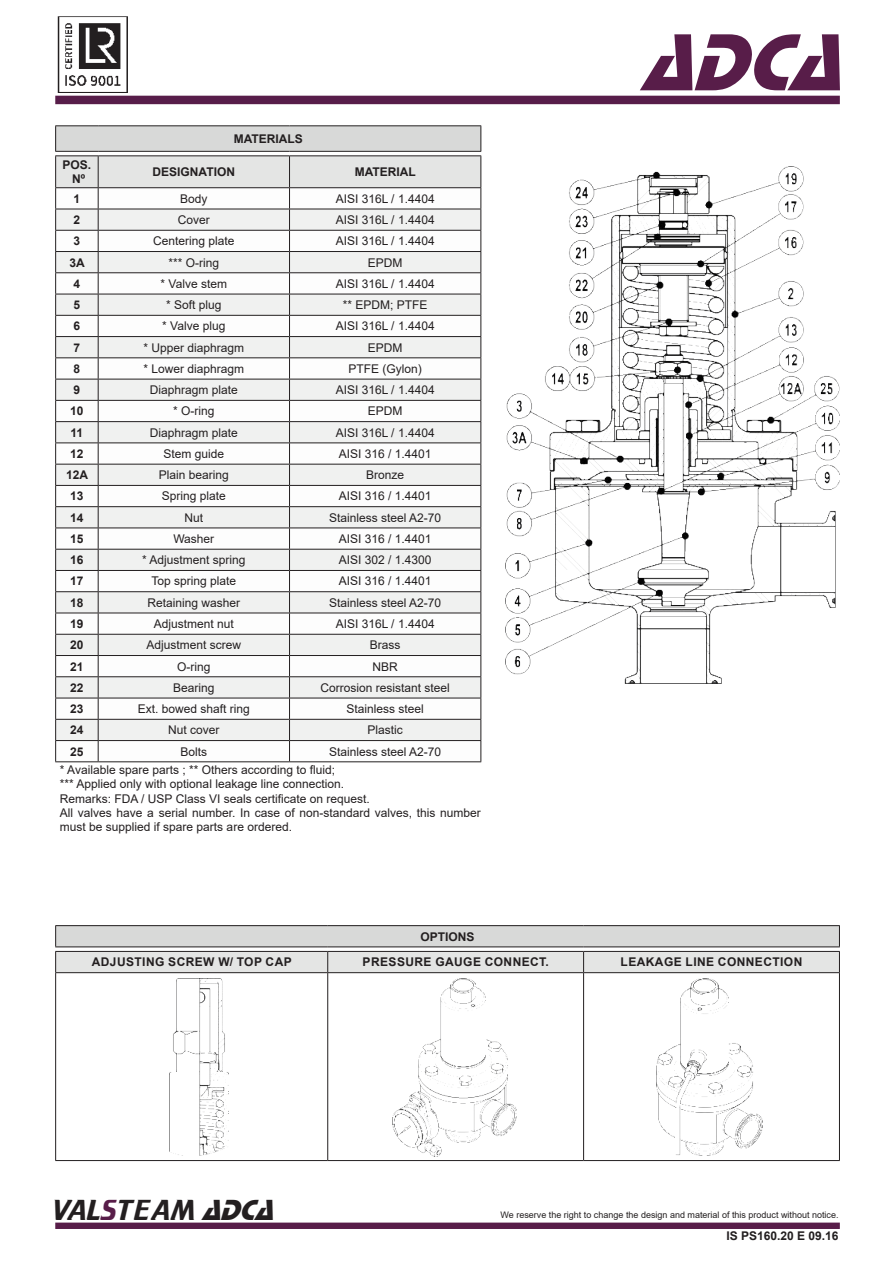
<style>
.page{position:relative;width:893px;height:1263px;background:#fff}
.page>*{position:absolute;margin:0;border:0;box-sizing:border-box;transform-origin:0 0}
.t1{font:italic 84px "Stop D";color:#581d49}
.t2{font:30px "Trekker";color:#231f20}
.t3{font:12px/14.4px "Arial";color:#231f20}
.t4{font:700 12px/14.4px "Arial";color:#231f20;text-align:center}
.t5{font:700 12px "Arial";letter-spacing:.035em;color:#231f20}
.t6{font:9px "Arial";color:#231f20}
.s1{color:#581d49}
.s2{font-family:"Stop D";font-style:italic}
</style>
<div class="page">
<div style="left:55px;top:96px;width:785px;height:8px;background:#571d4a"></div>
<div style="left:55px;top:1222px;width:785px;height:7px;background:#581d49;border:2px solid #581d49"></div>
<img style="left:57px;top:16px;width:71px;height:76px">
<hr style="left:55px;top:125px;width:43px;height:1px;background:#231f20">
<hr style="left:98px;top:125px;width:192px;height:1px;background:#231f20">
<hr style="left:290px;top:125px;width:191px;height:1px;background:#231f20">
<svg style="left:55px;top:126px;width:426px;height:635px"></svg>
<hr style="left:55px;top:761px;width:43px;height:1px;background:#231f20">
<hr style="left:98px;top:761px;width:192px;height:1px;background:#231f20">
<hr style="left:290px;top:761px;width:191px;height:1px;background:#231f20">
<img style="left:170px;top:979px;width:58px;height:177px">
<img style="left:392px;top:978px;width:125px;height:179px">
<img style="left:657px;top:978px;width:106px;height:177px">
<img style="left:505px;top:167px;width:335px;height:516px">
<hr style="left:55px;top:973px;width:1px;height:187px;background:#231f20">
<hr style="left:327px;top:973px;width:1px;height:187px;background:#231f20">
<hr style="left:583px;top:973px;width:1px;height:187px;background:#231f20">
<hr style="left:839px;top:973px;width:1px;height:187px;background:#231f20">
<hr style="left:55px;top:1160px;width:273px;height:1px;background:#231f20">
<hr style="left:328px;top:1160px;width:256px;height:1px;background:#231f20">
<hr style="left:584px;top:1160px;width:256px;height:1px;background:#231f20">
<hr style="left:55px;top:925px;width:273px;height:1px;background:#231f20">
<hr style="left:328px;top:925px;width:256px;height:1px;background:#231f20">
<hr style="left:584px;top:925px;width:256px;height:1px;background:#231f20">
<svg style="left:55px;top:926px;width:785px;height:46px;background:#d7d7d6"></svg>
<hr style="left:55px;top:972px;width:273px;height:1px;background:#231f20">
<hr style="left:328px;top:972px;width:256px;height:1px;background:#231f20">
<hr style="left:584px;top:972px;width:256px;height:1px;background:#231f20">
<p class="t4" style="left:234px;top:133px;width:71px">MATERIALS</p>
<p class="t4" style="left:63px;top:159px;width:30px">POS.<br>Nº</p>
<p class="t4" style="left:153px;top:166px;width:84px">DESIGNATION</p>
<p class="t4" style="left:355px;top:166px;width:63px">MATERIAL</p>
<p class="t4" style="left:74px;top:192px;width:8px">1</p>
<p class="t3" style="left:180px;top:192px;width:29px">Body</p>
<p class="t3" style="left:336px;top:192px;width:100px">AISI 316L / 1.4404</p>
<p class="t4" style="left:74px;top:214px;width:8px">2</p>
<p class="t3" style="left:178px;top:214px;width:34px">Cover</p>
<p class="t3" style="left:336px;top:214px;width:100px">AISI 316L / 1.4404</p>
<p class="t4" style="left:74px;top:235px;width:8px">3</p>
<p class="t3" style="left:153px;top:235px;width:83px">Centering plate</p>
<p class="t3" style="left:336px;top:235px;width:100px">AISI 316L / 1.4404</p>
<p class="t4" style="left:69px;top:256px;width:17px">3A</p>
<p class="t3" style="left:168px;top:256px;width:52px">*** O-ring</p>
<p class="t3" style="left:368px;top:256px;width:36px">EPDM</p>
<p class="t4" style="left:74px;top:277px;width:8px">4</p>
<p class="t3" style="left:161px;top:277px;width:68px">* Valve stem</p>
<p class="t3" style="left:336px;top:277px;width:100px">AISI 316L / 1.4404</p>
<p class="t4" style="left:74px;top:299px;width:8px">5</p>
<p class="t3" style="left:166px;top:299px;width:57px">* Soft plug</p>
<p class="t3" style="left:343px;top:298px;width:86px">** EPDM; PTFE</p>
<p class="t4" style="left:74px;top:320px;width:8px">6</p>
<p class="t3" style="left:162px;top:320px;width:65px">* Valve plug</p>
<p class="t3" style="left:336px;top:320px;width:100px">AISI 316L / 1.4404</p>
<p class="t4" style="left:74px;top:341px;width:8px">7</p>
<p class="t3" style="left:143px;top:341px;width:102px">* Upper diaphragm</p>
<p class="t3" style="left:368px;top:341px;width:36px">EPDM</p>
<p class="t4" style="left:74px;top:362px;width:8px">8</p>
<p class="t3" style="left:143px;top:362px;width:102px">* Lower diaphragm</p>
<p class="t3" style="left:349px;top:361px;width:75px">PTFE (Gylon)</p>
<p class="t4" style="left:74px;top:384px;width:8px">9</p>
<p class="t3" style="left:150px;top:384px;width:90px">Diaphragm plate</p>
<p class="t3" style="left:336px;top:384px;width:100px">AISI 316L / 1.4404</p>
<p class="t4" style="left:70px;top:405px;width:15px">10</p>
<p class="t3" style="left:173px;top:405px;width:43px">* O-ring</p>
<p class="t3" style="left:368px;top:405px;width:36px">EPDM</p>
<p class="t4" style="left:71px;top:426px;width:14px">11</p>
<p class="t3" style="left:150px;top:426px;width:90px">Diaphragm plate</p>
<p class="t3" style="left:336px;top:426px;width:100px">AISI 316L / 1.4404</p>
<p class="t4" style="left:70px;top:448px;width:15px">12</p>
<p class="t3" style="left:163px;top:448px;width:62px">Stem guide</p>
<p class="t3" style="left:339px;top:448px;width:94px">AISI 316 / 1.4401</p>
<p class="t4" style="left:66px;top:469px;width:24px">12A</p>
<p class="t3" style="left:159px;top:469px;width:72px">Plain bearing</p>
<p class="t3" style="left:366px;top:469px;width:40px">Bronze</p>
<p class="t4" style="left:70px;top:490px;width:15px">13</p>
<p class="t3" style="left:162px;top:490px;width:66px">Spring plate</p>
<p class="t3" style="left:339px;top:490px;width:94px">AISI 316 / 1.4401</p>
<p class="t4" style="left:70px;top:511px;width:15px">14</p>
<p class="t3" style="left:185px;top:511px;width:20px">Nut</p>
<p class="t3" style="left:329px;top:510px;width:114px">Stainless steel A2-70</p>
<p class="t4" style="left:70px;top:533px;width:15px">15</p>
<p class="t3" style="left:173px;top:533px;width:42px">Washer</p>
<p class="t3" style="left:339px;top:533px;width:94px">AISI 316 / 1.4401</p>
<p class="t4" style="left:70px;top:554px;width:15px">16</p>
<p class="t3" style="left:142px;top:554px;width:105px">* Adjustment spring</p>
<p class="t3" style="left:339px;top:554px;width:94px">AISI 302 / 1.4300</p>
<p class="t4" style="left:70px;top:575px;width:15px">17</p>
<p class="t3" style="left:151px;top:575px;width:86px">Top spring plate</p>
<p class="t3" style="left:339px;top:575px;width:94px">AISI 316 / 1.4401</p>
<p class="t4" style="left:70px;top:596px;width:15px">18</p>
<p class="t3" style="left:147px;top:596px;width:94px">Retaining washer</p>
<p class="t3" style="left:329px;top:595px;width:114px">Stainless steel A2-70</p>
<p class="t4" style="left:70px;top:618px;width:15px">19</p>
<p class="t3" style="left:154px;top:618px;width:82px">Adjustment nut</p>
<p class="t3" style="left:336px;top:618px;width:100px">AISI 316L / 1.4404</p>
<p class="t4" style="left:70px;top:639px;width:15px">20</p>
<p class="t3" style="left:146px;top:639px;width:96px">Adjustment screw</p>
<p class="t3" style="left:370px;top:639px;width:32px">Brass</p>
<p class="t4" style="left:70px;top:660px;width:15px">21</p>
<p class="t3" style="left:177px;top:660px;width:35px">O-ring</p>
<p class="t3" style="left:373px;top:660px;width:27px">NBR</p>
<p class="t4" style="left:70px;top:681px;width:15px">22</p>
<p class="t3" style="left:173px;top:681px;width:43px">Bearing</p>
<p class="t3" style="left:320px;top:681px;width:131px">Corrosion resistant steel</p>
<p class="t4" style="left:70px;top:703px;width:15px">23</p>
<p class="t3" style="left:138px;top:703px;width:114px">Ext. bowed shaft ring</p>
<p class="t3" style="left:346px;top:703px;width:79px">Stainless steel</p>
<p class="t4" style="left:70px;top:724px;width:15px">24</p>
<p class="t3" style="left:168px;top:724px;width:53px">Nut cover</p>
<p class="t3" style="left:368px;top:724px;width:37px">Plastic</p>
<p class="t4" style="left:70px;top:745px;width:15px">25</p>
<p class="t3" style="left:181px;top:745px;width:28px">Bolts</p>
<p class="t3" style="left:60px;top:742px;width:383px;line-height:18.1px;text-indent:269px">Stainless steel A2-70 * Available spare parts ; ** Others according to fluid;</p>
<p class="t3" style="left:60px;top:778px;width:422px">*** Applied only with optional leakage line connection.<br>Remarks: FDA / USP Class VI seals certificate on request.<br>All valves have a serial number. In case of non-standard valves, this number must be supplied if spare parts are ordered.</p>
<p class="t4" style="left:421px;top:930px;width:56px">OPTIONS</p>
<h1 class="t1" style="left:641px;top:12px;width:199px">ADCA</h1>
<p class="t5" style="left:92px;top:958px;width:201px">ADJUSTING SCREW W/ TOP CAP</p>
<p class="t5" style="left:363px;top:958px;width:188px">PRESSURE GAUGE CONNECT.</p>
<p class="t5" style="left:621px;top:958px;width:183px">LEAKAGE LINE CONNECTION</p>
<h2 class="t2" style="left:52px;top:1192px;width:222px">VAL<span class="s1">S</span>TEAM <span class="s2">ADCA</span></h2>
<p class="t6" style="left:501px;top:1211px;width:340px">We reserve the right to change the design and material of this product without notice.</p>
<p class="t4" style="left:726px;top:1229px;width:114px">IS PS160.20 E 09.16</p>
</div>
